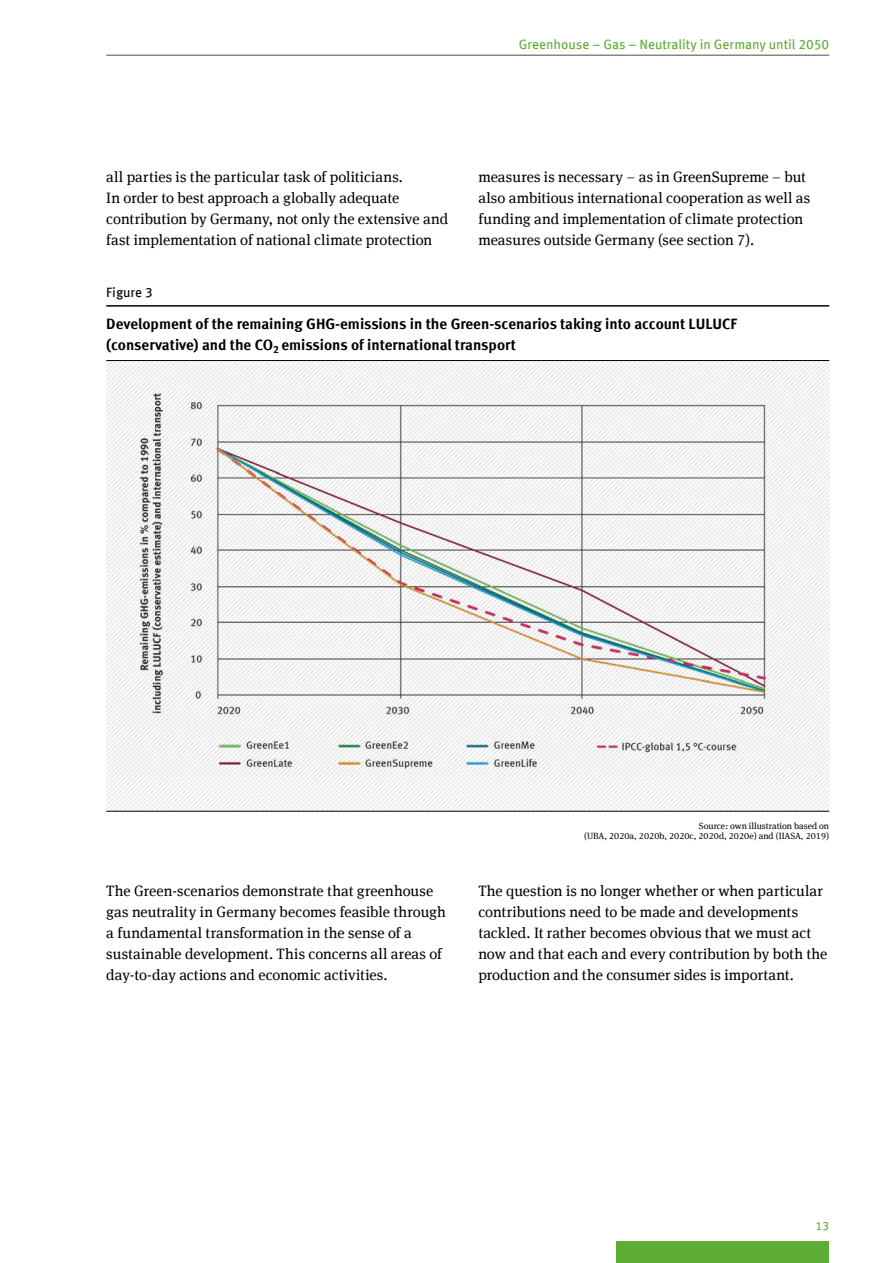
<style>
.page{position:relative;width:893px;height:1263px;background:#fff}
.page>*{position:absolute;margin:0;border:0;box-sizing:border-box;transform-origin:0 0}
.Innenseiten_P_Copytext{font:15px/21px "Meta Serif Offc";letter-spacing:.005em;color:#000}
.t1{font:700 15px/21px "Meta Offc";color:#000}
.t2{font:13.5px "Meta Offc";color:#5ead35}
.t3{font:13.5px "Meta Offc";color:#000}
.t4{font:12px "Meta Offc";color:#5ead35}
.Grafik_P_Grafik_Fuß_Quelle{font:9px/10.5px "Meta Serif Offc";color:#000;text-align:right}
</style>
<div class="page">
<div style="left:617px;top:1242px;width:212px;height:21px;background:#5ead35"></div>
<hr style="left:106px;top:55px;width:723px;height:1px;background:#4b4b4d">
<svg style="left:106px;top:361px;width:723px;height:450px"></svg>
<hr style="left:106px;top:360px;width:723px;height:1px;background:#000">
<hr style="left:106px;top:305px;width:723px;height:2px;background:#000">
<img style="left:106px;top:366px;width:723px;height:414px">
<hr style="left:106px;top:811px;width:723px;height:1px;background:#000">
<p class="t2" style="left:519px;top:36px;width:312px">Greenhouse – Gas – Neutrality in Germany until 2050</p>
<p class="Innenseiten_P_Copytext" style="left:106px;top:166px;width:343px">all parties is the particular task of politicians.<br>In order to best approach a globally adequate contribution by Germany, not only the extensive and fast implementation of national climate protection</p>
<p class="Innenseiten_P_Copytext" style="left:478px;top:166px;width:333px">measures is necessary – as in GreenSupreme – but also ambitious international cooperation as well as funding and implementation of climate protection measures outside Germany (see section 7).</p>
<p class="t3" style="left:106px;top:284px;width:48px">Figure 3</p>
<p class="t1" style="left:106px;top:313px;width:632px">Development of the remaining GHG-emissions in the Green-scenarios taking into account LULUCF (conservative) and the CO<sub>2</sub> emissions of international transport</p>
<p class="Grafik_P_Grafik_Fuß_Quelle" style="left:584px;top:821px;width:247px">Source: own illustration based on<br>(UBA, 2020a, 2020b, 2020c, 2020d, 2020e) and (IIASA, 2019)</p>
<p class="Innenseiten_P_Copytext" style="left:106px;top:880px;width:341px">The Green-scenarios demonstrate that greenhouse gas neutrality in Germany becomes feasible through a fundamental transformation in the sense of a sustainable development. This concerns all areas of day-to-day actions and economic activities.</p>
<p class="Innenseiten_P_Copytext" style="left:478px;top:880px;width:351px">The question is no longer whether or when particular contributions need to be made and developments tackled. It rather becomes obvious that we must act now and that each and every contribution by both the production and the consumer sides is important.</p>
<p class="t4" style="left:815px;top:1218px;width:15px">13</p>
</div>
